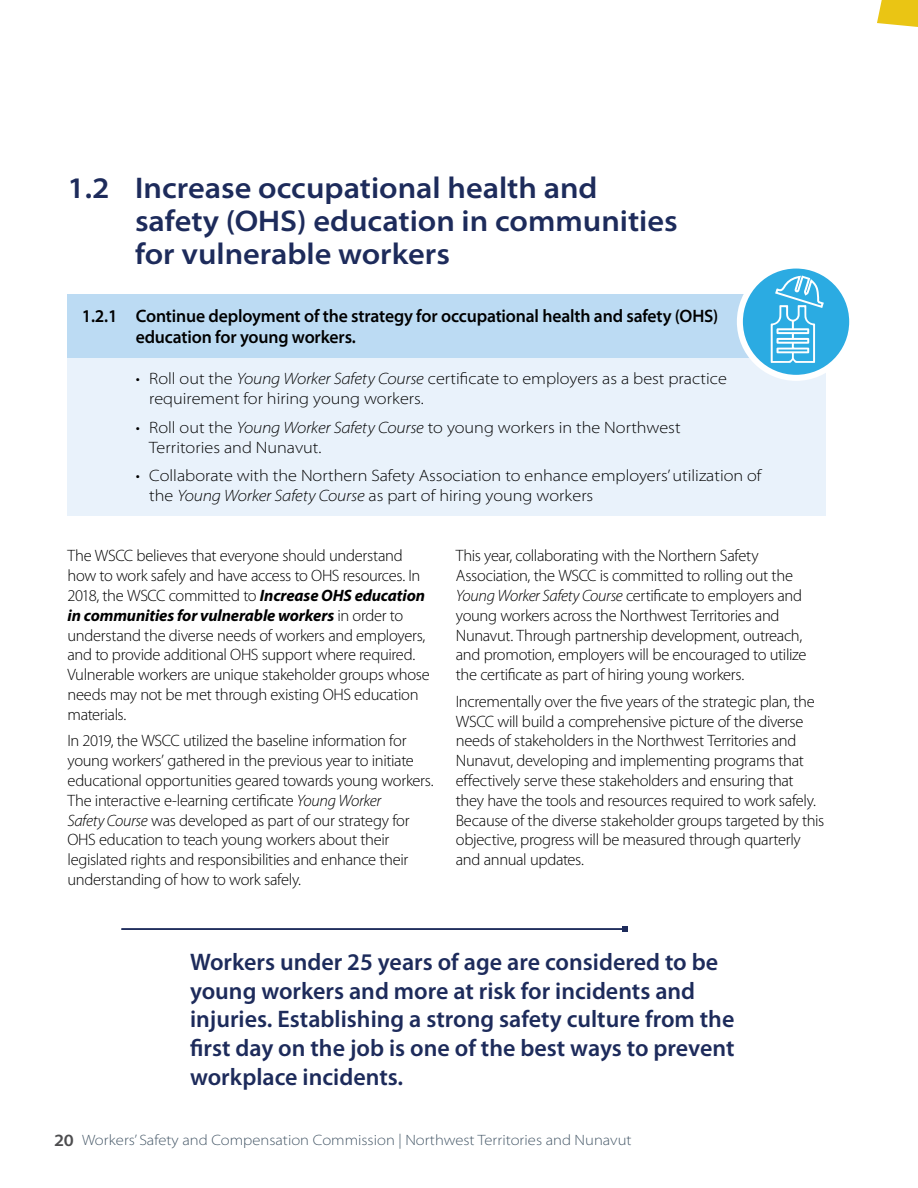
<style>
.page{position:relative;width:918px;height:1188px;background:#fff}
.page>*{position:absolute;margin:0;border:0;box-sizing:border-box;transform-origin:0 0}
.t1{font:600 semi-expanded 30px/33px "Myriad Pro";color:#1d2b5b}
.t2{font:600 24px/28.8px "Myriad Pro";color:#1d2b5b}
.t3{font:600 semi-expanded 18px/21.6px "Myriad Pro";letter-spacing:-.01em;color:#000;scale:.91 1}
.t4{font:300 16.5px/19.8px "Myriad Pro";letter-spacing:-.02em;color:#000}
.t5{font:300 semi-expanded 16.5px/19.8px "Myriad Pro";color:#000}
.t6{font:300 semi-expanded 15px "Myriad Pro";color:#455767}
.s1{font-style:italic}
.s2{font-weight:700;font-style:italic}
.s3{font-weight:600;font-size:17.25px;color:#4d4d4f}
</style>
<div class="page">
<svg style="left:877px;top:0;width:41px;height:27px"></svg>
<hr style="left:121px;top:928px;width:504px;height:2px;background:#1d2b5b">
<svg style="left:622px;top:926px;width:6px;height:6px"></svg>
<div style="left:68px;top:294px;width:758px;height:64px;background:#bcdbf3"></div>
<div style="left:68px;top:358px;width:758px;height:158px;background:#e9f2fb"></div>
<svg style="left:740px;top:270px;width:108px;height:104px"></svg>
<div style="left:737px;top:263px;width:118px;height:118px;border:6px solid #fff;border-radius:50%"></div>
<h1 class="t1" style="left:135px;top:172px;width:544px;text-indent:-68px">1.2 Increase occupational health and safety (OHS) education in communities for vulnerable workers</h1>
<p class="t3" style="left:136px;top:305px;width:642px;text-indent:-54px">1.2.1 Continue deployment of the strategy for occupational health and safety (OHS) education for young workers.</p>
<p class="t5" style="left:149px;top:369px;width:579px;text-indent:-13px">• Roll out the <span class="s1">Young Worker Safety Course</span> certificate to employers as a best practice requirement for hiring young workers.</p>
<p class="t5" style="left:149px;top:418px;width:533px;text-indent:-13px">• Roll out the <span class="s1">Young Worker Safety Course</span> to young workers in the Northwest<br>Territories and Nunavut.</p>
<p class="t5" style="left:149px;top:466px;width:614px;text-indent:-13px">• Collaborate with the Northern Safety Association to enhance employers’ utilization of the <span class="s1">Young Worker Safety Course</span> as part of hiring young workers</p>
<p class="t4" style="left:68px;top:546px;width:364px">The WSCC believes that everyone should understand how to work safely and have access to OHS resources. In 2018, the WSCC committed to <span class="s2">Increase OHS education in communities for vulnerable workers</span> in order to understand the diverse needs of workers and employers, and to provide additional OHS support where required.<br>Vulnerable workers are unique stakeholder groups whose needs may not be met through existing OHS education materials.</p>
<p class="t4" style="left:68px;top:731px;width:368px">In 2019, the WSCC utilized the baseline information for young workers’ gathered in the previous year to initiate educational opportunities geared towards young workers.<br>The interactive e-learning certificate <span class="s1">Young Worker<br>Safety Course</span> was developed as part of our strategy for OHS education to teach young workers about their legislated rights and responsibilities and enhance their understanding of how to work safely.</p>
<p class="t4" style="left:456px;top:546px;width:352px">This year, collaborating with the Northern Safety Association, the WSCC is committed to rolling out the <span class="s1">Young Worker Safety Course</span> certificate to employers and young workers across the Northwest Territories and Nunavut. Through partnership development, outreach, and promotion, employers will be encouraged to utilize the certificate as part of hiring young workers.</p>
<p class="t4" style="left:456px;top:691px;width:370px">Incrementally over the five years of the strategic plan, the WSCC will build a comprehensive picture of the diverse needs of stakeholders in the Northwest Territories and Nunavut, developing and implementing programs that effectively serve these stakeholders and ensuring that they have the tools and resources required to work safely.<br>Because of the diverse stakeholder groups targeted by this objective, progress will be measured through quarterly and annual updates.</p>
<h2 class="t2" style="left:190px;top:947px;width:546px">Workers under 25 years of age are considered to be young workers and more at risk for incidents and injuries. Establishing a strong safety culture from the first day on the job is one of the best ways to prevent workplace incidents.</h2>
<p class="t6" style="left:54px;top:1132px;width:579px"><span class="s3">20</span> Workers’ Safety and Compensation Commission | Northwest Territories and Nunavut</p>
</div>
